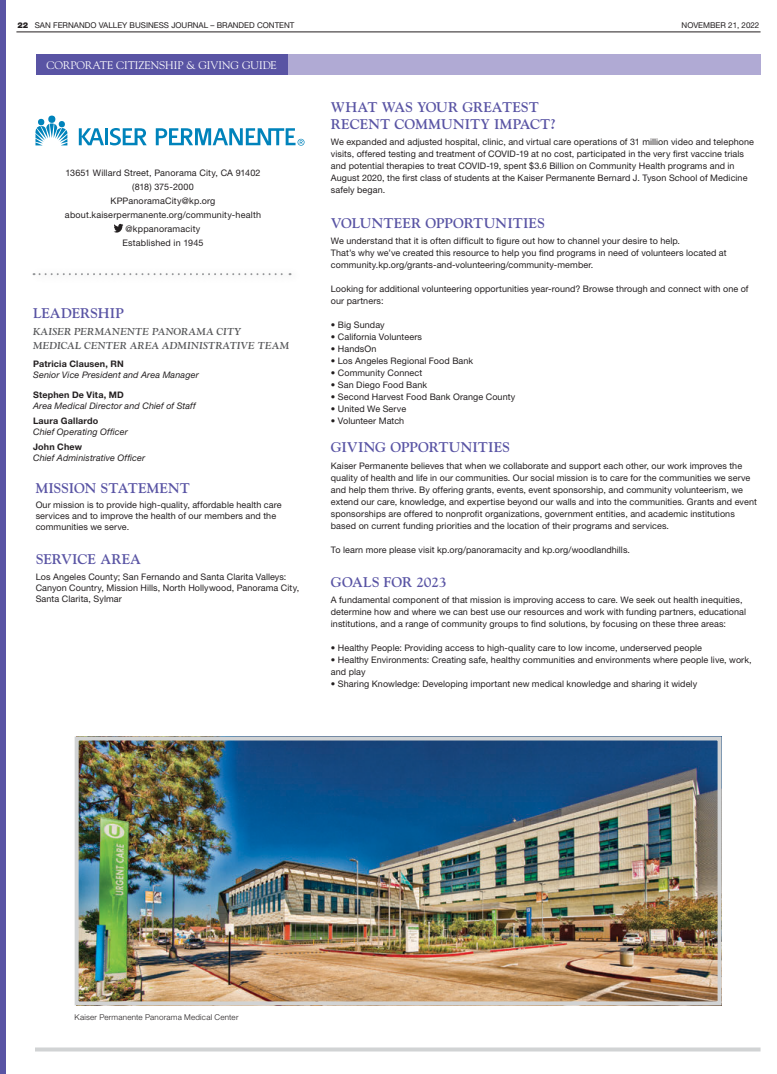
<style>
.page{position:relative;width:777px;height:1074px;background:#fff}
.page>*{position:absolute;margin:0;border:0;box-sizing:border-box;transform-origin:0 0}
.t1{font:700 14px/17px "Goudy Std";color:#5954a4}
.t2{font:11px "Goudy Std";letter-spacing:-.005em;color:#fff}
.t3{font:italic 700 10px/14px "Goudy Std";letter-spacing:.015em;color:#58595b}
.t4{font:9px/12px "Helvetica Neue LT Std";letter-spacing:.01em;color:#231f20}
.t5{font:italic 9px "Helvetica Neue LT Std";letter-spacing:.015em;color:#231f20}
.t6{font:700 9px "Helvetica Neue LT Std";letter-spacing:.02em;color:#231f20}
.t7{font:8px "Helvetica Neue LT Std";color:#231f20}
.t8{font:300 8px "Helvetica Neue LT Std";letter-spacing:.025em;color:#231f20}
.s1{font-weight:900}
</style>
<div class="page">
<div style="left:206px;top:54px;width:555px;height:21px;background:#b0aad4"></div>
<div style="left:36px;top:54px;width:252px;height:21px;background:#5954a4"></div>
<svg style="left:35px;top:1048px;width:726px;height:4px;background:#d6d8d9"></svg>
<div style="left:0;top:0;width:6px;height:1074px;background:#5954a4"></div>
<hr style="left:16px;top:32px;width:745px;height:1px;background:#231f20">
<svg style="left:35px;top:118px;width:32px;height:27px"></svg>
<div style="left:48px;top:116px;width:7px;height:7px;background:#0083bb;border-radius:50%"></div>
<hr style="left:105px;top:128px;width:3px;height:17px;background:#0083bb">
<svg style="left:79px;top:128px;width:25px;height:17px"></svg>
<svg style="left:110px;top:128px;width:37px;height:17px"></svg>
<svg style="left:156px;top:128px;width:149px;height:18px"></svg>
<svg style="left:34px;top:273px;width:257px;height:2px"></svg>
<img style="left:80px;top:741px;width:637px;height:259px">
<div style="left:75px;top:736px;width:647px;height:269px;border:4px solid #d1d3d4"></div>
<svg style="left:114px;top:224px;width:9px;height:9px"></svg>
<p class="t7" style="left:17px;top:20px;width:279px"><span class="s1">22</span> SAN FERNANDO VALLEY BUSINESS JOURNAL – BRANDED CONTENT</p>
<p class="t7" style="left:682px;top:20px;width:79px">NOVEMBER 21, 2022</p>
<p class="t2" style="left:47px;top:58px;width:232px">CORPORATE CITIZENSHIP &amp; GIVING GUIDE</p>
<p class="t4" style="left:65px;top:166px;width:198px;line-height:14px;text-align:center">13651 Willard Street, Panorama City, CA 91402 (818) 375-2000<br>KPPanoramaCity@kp.org about.kaiserpermanente.org/community-health @kppanoramacity<br>Established in 1945</p>
<h1 class="t1" style="left:33px;top:304px;width:92px">LEADERSHIP</h1>
<p class="t3" style="left:33px;top:324px;width:258px">KAISER PERMANENTE PANORAMA CITY<br>MEDICAL CENTER AREA ADMINISTRATIVE TEAM</p>
<p class="t6" style="left:33px;top:358px;width:92px">Patricia Clausen, RN</p>
<p class="t5" style="left:33px;top:369px;width:167px">Senior Vice President and Area Manager</p>
<p class="t6" style="left:33px;top:389px;width:92px">Stephen De Vita, MD</p>
<p class="t5" style="left:33px;top:400px;width:164px">Area Medical Director and Chief of Staff</p>
<p class="t6" style="left:33px;top:415px;width:67px">Laura Gallardo</p>
<p class="t5" style="left:33px;top:426px;width:96px">Chief Operating Officer</p>
<p class="t6" style="left:33px;top:442px;width:50px">John Chew</p>
<p class="t5" style="left:33px;top:453px;width:113px">Chief Administrative Officer</p>
<h1 class="t1" style="left:36px;top:480px;width:156px">MISSION STATEMENT</h1>
<p class="t4" style="left:36px;top:500px;width:247px;line-height:11px">Our mission is to provide high-quality, affordable health care services and to improve the health of our members and the communities we serve.</p>
<h1 class="t1" style="left:36px;top:551px;width:107px">SERVICE AREA</h1>
<p class="t4" style="left:36px;top:571px;width:265px;line-height:11px">Los Angeles County; San Fernando and Santa Clarita Valleys:<br>Canyon Country, Mission Hills, North Hollywood, Panorama City,<br>Santa Clarita, Sylmar</p>
<h1 class="t1" style="left:331px;top:98px;width:227px">WHAT WAS YOUR GREATEST<br>RECENT COMMUNITY IMPACT?</h1>
<p class="t4" style="left:331px;top:136px;width:425px">We expanded and adjusted hospital, clinic, and virtual care operations of 31 million video and telephone visits, offered testing and treatment of COVID-19 at no cost, participated in the very first vaccine trials and potential therapies to treat COVID-19, spent $3.6 Billion on Community Health programs and in August 2020, the first class of students at the Kaiser Permanente Bernard J. Tyson School of Medicine safely began.</p>
<h1 class="t1" style="left:331px;top:215px;width:216px">VOLUNTEER OPPORTUNITIES</h1>
<p class="t4" style="left:331px;top:235px;width:397px">We understand that it is often difficult to figure out how to channel your desire to help.<br>That’s why we’ve created this resource to help you find programs in need of volunteers located at community.kp.org/grants-and-volunteering/community-member.</p>
<p class="t4" style="left:331px;top:283px;width:419px">Looking for additional volunteering opportunities year-round? Browse through and connect with one of our partners:</p>
<p class="t4" style="left:331px;top:319px;width:55px">• Big Sunday</p>
<p class="t4" style="left:331px;top:331px;width:93px">• California Volunteers</p>
<p class="t4" style="left:331px;top:343px;width:47px">• HandsOn</p>
<p class="t4" style="left:331px;top:355px;width:144px">• Los Angeles Regional Food Bank</p>
<p class="t4" style="left:331px;top:367px;width:93px">• Community Connect</p>
<p class="t4" style="left:331px;top:379px;width:98px">• San Diego Food Bank</p>
<p class="t4" style="left:331px;top:391px;width:186px">• Second Harvest Food Bank Orange County</p>
<p class="t4" style="left:331px;top:403px;width:77px">• United We Serve</p>
<p class="t4" style="left:331px;top:415px;width:75px">• Volunteer Match</p>
<h1 class="t1" style="left:331px;top:439px;width:181px">GIVING OPPORTUNITIES</h1>
<p class="t4" style="left:331px;top:459px;width:427px">Kaiser Permanente believes that when we collaborate and support each other, our work improves the quality of health and life in our communities. Our social mission is to care for the communities we serve and help them thrive. By offering grants, events, event sponsorship, and community volunteerism, we extend our care, knowledge, and expertise beyond our walls and into the communities. Grants and event sponsorships are offered to nonprofit organizations, government entities, and academic institutions based on current funding priorities and the location of their programs and services.</p>
<p class="t4" style="left:331px;top:543px;width:301px">To learn more please visit kp.org/panoramacity and kp.org/woodlandhills.</p>
<h1 class="t1" style="left:331px;top:573px;width:117px">GOALS FOR 2023</h1>
<p class="t4" style="left:331px;top:594px;width:417px">A fundamental component of that mission is improving access to care. We seek out health inequities, determine how and where we can best use our resources and work with funding partners, educational institutions, and a range of community groups to find solutions, by focusing on these three areas:</p>
<p class="t4" style="left:331px;top:642px;width:373px">• Healthy People: Providing access to high-quality care to low income, underserved people</p>
<p class="t4" style="left:331px;top:654px;width:422px">• Healthy Environments: Creating safe, healthy communities and environments where people live, work, and play</p>
<p class="t4" style="left:331px;top:678px;width:368px">• Sharing Knowledge: Developing important new medical knowledge and sharing it widely</p>
<p class="t8" style="left:75px;top:1012px;width:165px">Kaiser Permanente Panorama Medical Center</p>
</div>
